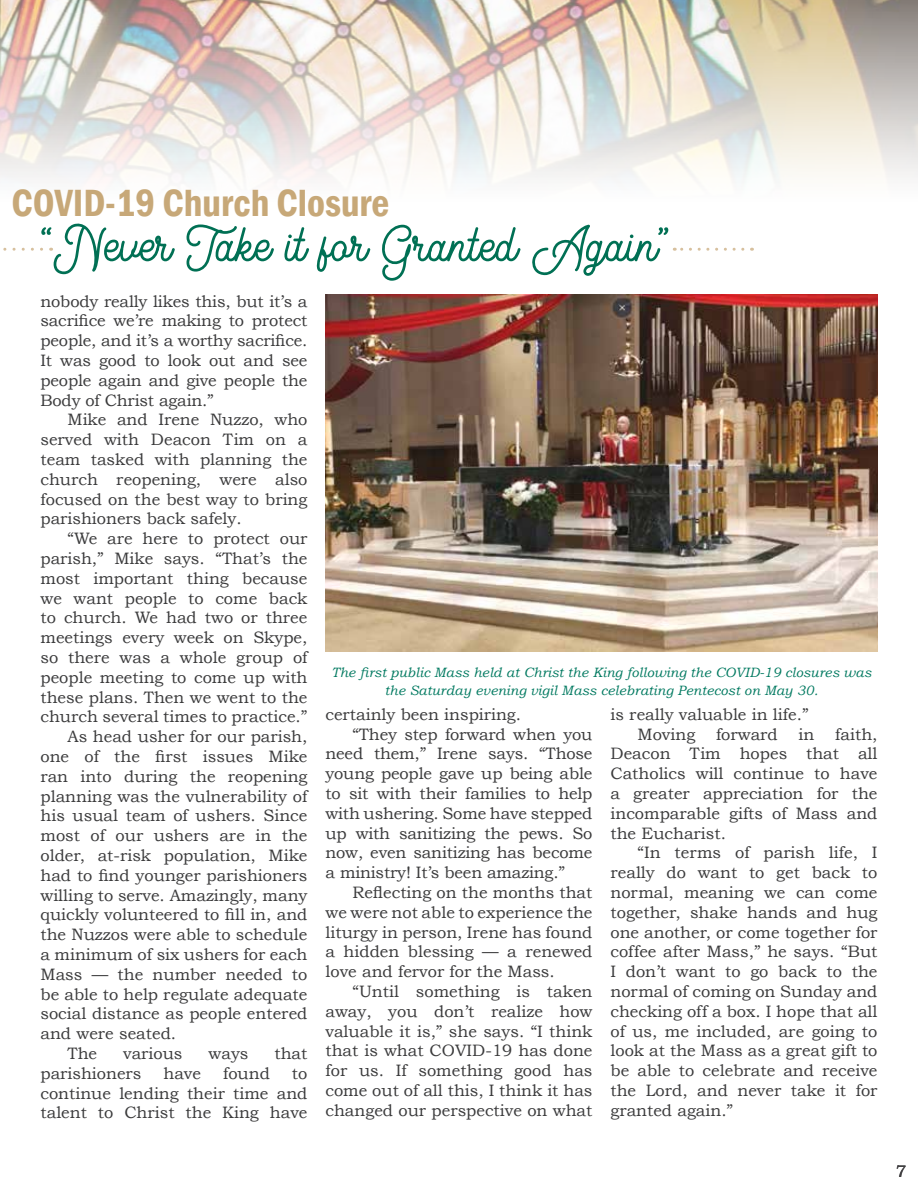
<style>
.page{position:relative;width:918px;height:1188px;background:#fff}
.page>*{position:absolute;margin:0;border:0;box-sizing:border-box;transform-origin:0 0}
.t1{font:57px "Kingbirds";color:#007054}
.t2{font:600 condensed 39px "Franklin Gothic";color:#c7a878}
.t3{font:16.5px/19.8px "Bookman Old Style";color:#3b3b3c;text-align:justify}
.t4{font:16.5px "Bookman Old Style";color:#414042}
.t5{font:italic 13.5px/18px "Bookman Old Style";letter-spacing:.01em;color:#007960;text-align:center}
</style>
<div class="page">
<img style="left:0;top:0;width:918px;height:178px">
<svg style="left:3px;top:248px;width:39px;height:3px"></svg>
<img style="left:326px;top:295px;width:552px;height:356px">
<svg style="left:674px;top:248px;width:69px;height:3px"></svg>
<h2 class="t2" style="left:12px;top:177px;width:379px">COVID-19 Church Closure</h2>
<h1 class="t1" style="left:41px;top:208px;width:631px">“Never Take it for Granted Again”</h1>
<p class="t3" style="left:40px;top:291px;width:269px">nobody really likes this, but it’s a sacrifice we’re making to protect people, and it’s a worthy sacrifice.<br>It was good to look out and see people again and give people the Body of Christ again.”</p>
<p class="t3" style="left:40px;top:410px;width:269px;text-indent:27px">Mike and Irene Nuzzo, who served with Deacon Tim on a team tasked with planning the church reopening, were also focused on the best way to bring parishioners back safely.</p>
<p class="t3" style="left:67px;top:529px;width:242px">“We are here to protect our</p>
<p class="t3" style="left:40px;top:549px;width:269px">parish,” Mike says. “That’s the</p>
<p class="t3" style="left:40px;top:568px;width:268px">most important thing because</p>
<p class="t3" style="left:40px;top:588px;width:268px">we want people to come back</p>
<p class="t3" style="left:40px;top:608px;width:268px">to church. We had two or three</p>
<p class="t3" style="left:40px;top:628px;width:268px">meetings every week on Skype,</p>
<p class="t3" style="left:40px;top:648px;width:269px">so there was a whole group of</p>
<p class="t3" style="left:40px;top:667px;width:269px">people meeting to come up with</p>
<p class="t3" style="left:40px;top:687px;width:269px">these plans. Then we went to the</p>
<p class="t3" style="left:40px;top:707px;width:269px">church several times to practice.”</p>
<p class="t3" style="left:67px;top:727px;width:241px">As head usher for our parish,</p>
<p class="t3" style="left:40px;top:747px;width:269px">one of the first issues Mike</p>
<p class="t3" style="left:40px;top:766px;width:269px">ran into during the reopening</p>
<p class="t3" style="left:40px;top:786px;width:269px">planning was the vulnerability of</p>
<p class="t3" style="left:40px;top:806px;width:268px">his usual team of ushers. Since</p>
<p class="t3" style="left:40px;top:826px;width:269px">most of our ushers are in the</p>
<p class="t3" style="left:40px;top:846px;width:269px">older, at-risk population, Mike</p>
<p class="t3" style="left:40px;top:865px;width:268px">had to find younger parishioners</p>
<p class="t3" style="left:40px;top:885px;width:269px">willing to serve. Amazingly, many</p>
<p class="t3" style="left:40px;top:905px;width:268px">quickly volunteered to fill in, and</p>
<p class="t3" style="left:40px;top:925px;width:268px">the Nuzzos were able to schedule</p>
<p class="t3" style="left:40px;top:945px;width:269px">a minimum of six ushers for each</p>
<p class="t3" style="left:40px;top:964px;width:268px">Mass — the number needed to</p>
<p class="t3" style="left:40px;top:984px;width:268px">be able to help regulate adequate</p>
<p class="t3" style="left:40px;top:1004px;width:269px">social distance as people entered</p>
<p class="t3" style="left:40px;top:1024px;width:137px">and were seated.</p>
<p class="t3" style="left:67px;top:1044px;width:31px">The</p>
<p class="t3" style="left:123px;top:1044px;width:61px">various</p>
<p class="t3" style="left:209px;top:1044px;width:41px">ways</p>
<p class="t3" style="left:274px;top:1044px;width:34px">that</p>
<p class="t3" style="left:40px;top:1063px;width:102px">parishioners</p>
<p class="t3" style="left:163px;top:1063px;width:39px">have</p>
<p class="t3" style="left:223px;top:1063px;width:48px">found</p>
<p class="t3" style="left:40px;top:1063px;width:269px;text-indent:251px">to continue lending their time and talent to Christ the King have</p>
<p class="t5" style="left:332px;top:663px;width:541px">The first public Mass held at Christ the King following the COVID-19 closures was the Saturday evening vigil Mass celebrating Pentecost on May 30.</p>
<p class="t3" style="left:325px;top:704px;width:197px">certainly been inspiring.</p>
<p class="t3" style="left:352px;top:724px;width:242px">“They step forward when you</p>
<p class="t3" style="left:325px;top:744px;width:268px">need them,” Irene says. “Those</p>
<p class="t3" style="left:325px;top:764px;width:268px">young people gave up being able</p>
<p class="t3" style="left:325px;top:784px;width:269px">to sit with their families to help</p>
<p class="t3" style="left:325px;top:803px;width:269px">with ushering. Some have stepped</p>
<p class="t3" style="left:325px;top:823px;width:269px">up with sanitizing the pews. So</p>
<p class="t3" style="left:325px;top:843px;width:268px">now, even sanitizing has become</p>
<p class="t3" style="left:325px;top:863px;width:241px">a ministry! It’s been amazing.”</p>
<p class="t3" style="left:352px;top:883px;width:242px">Reflecting on the months that</p>
<p class="t3" style="left:325px;top:902px;width:268px">we were not able to experience the</p>
<p class="t3" style="left:325px;top:922px;width:269px">liturgy in person, Irene has found</p>
<p class="t3" style="left:325px;top:942px;width:268px">a hidden blessing — a renewed</p>
<p class="t3" style="left:325px;top:962px;width:231px">love and fervor for the Mass.</p>
<p class="t3" style="left:352px;top:982px;width:241px">“Until something is taken</p>
<p class="t3" style="left:325px;top:1001px;width:268px">away, you don’t realize how</p>
<p class="t3" style="left:325px;top:1021px;width:269px">valuable it is,” she says. “I think</p>
<p class="t3" style="left:325px;top:1041px;width:268px">that is what COVID-19 has done</p>
<p class="t3" style="left:325px;top:1061px;width:269px">for us. If something good has</p>
<p class="t3" style="left:325px;top:1081px;width:269px">come out of all this, I think it has</p>
<p class="t3" style="left:325px;top:1100px;width:268px">changed our perspective on what</p>
<p class="t3" style="left:637px;top:704px;width:173px;text-indent:-27px">is really valuable in life.”<br>Moving</p>
<p class="t3" style="left:611px;top:724px;width:269px;text-indent:225px">faith, Deacon Tim hopes that all Catholics will continue to have a greater appreciation for the incomparable gifts of Mass and the Eucharist.</p>
<p class="t3" style="left:611px;top:843px;width:269px;text-indent:27px">“In terms of parish life, I really do want to get back to normal, meaning we can come together, shake hands and hug one another, or come together for coffee after Mass,” he says. “But I don’t want to go back to the normal of coming on Sunday and checking off a box. I hope that all of us, me included, are going to look at the Mass as a great gift to be able to celebrate and receive the Lord, and never take it for granted again.”</p>
<p class="t3" style="left:716px;top:724px;width:63px">forward</p>
<p class="t3" style="left:799px;top:724px;width:17px">in</p>
<p class="t4" style="left:896px;top:1162px;width:12px">7</p>
</div>
